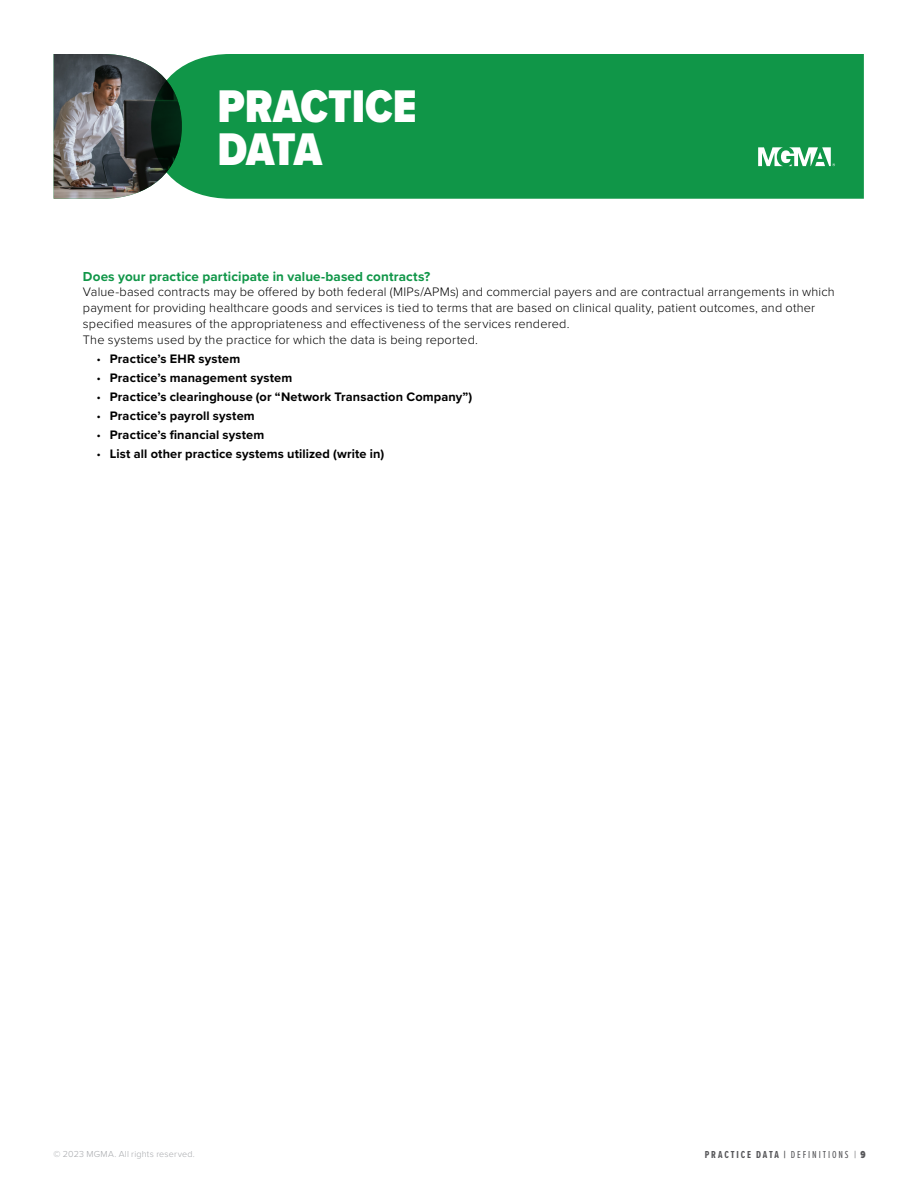
<style>
.page{position:relative;width:918px;height:1188px;background:#fff}
.page>*{position:absolute;margin:0;border:0;box-sizing:border-box;transform-origin:0 0}
.t1{font:900 47.4px/43.5px "Proxima Nova Cond";color:#fff}
.t2{font:700 13.5px "Proxima Nova";letter-spacing:.01em;color:#109648}
.t3{font:300 12.75px/15.8px "Proxima Nova";letter-spacing:.01em;color:#000}
.t4{font:700 12.75px "Proxima Nova";letter-spacing:.01em;color:#000}
.t5{font:700 10.5px "Proxima Nova Ex Cn";letter-spacing:.175em;color:#565659}
.t6{font:300 9px "Proxima Nova";letter-spacing:.025em;color:#a5a7aa}
.s1{font-weight:300}
.s2{font-weight:400}
.s3{font-family:"Proxima Nova";font-weight:300}
.s4{font-weight:900}
</style>
<div class="page">
<img style="left:54px;top:54px;width:97px;height:145px">
<div style="left:151px;top:54px;width:713px;height:145px;background:#109648"></div>
<svg style="left:758px;top:147px;width:77px;height:19px"></svg>
<h1 class="t1" style="left:217px;top:84px;width:201px">PRACTICE<br>DATA</h1>
<p class="t2" style="left:83px;top:266px;width:349px">Does your practice participate in value-based contracts?</p>
<p class="t3" style="left:83px;top:284px;width:753px">Value-based contracts may be offered by both federal (MIPs/APMs) and commercial payers and are contractual arrangements in which payment for providing healthcare goods and services is tied to terms that are based on clinical quality, patient outcomes, and other specified measures of the appropriateness and effectiveness of the services rendered.<br>The systems used by the practice for which the data is being reported.</p>
<p class="t4" style="left:96px;top:349px;width:145px"><span class="s1">•</span> Practice’s EHR system</p>
<p class="t4" style="left:96px;top:368px;width:197px"><span class="s1">•</span> Practice’s management system</p>
<p class="t4" style="left:96px;top:387px;width:377px"><span class="s1">•</span> Practice’s clearinghouse (or “Network Transaction Company”)</p>
<p class="t4" style="left:96px;top:406px;width:160px"><span class="s1">•</span> Practice’s payroll system</p>
<p class="t4" style="left:96px;top:425px;width:169px"><span class="s1">•</span> Practice’s financial system</p>
<p class="t4" style="left:96px;top:444px;width:289px"><span class="s1">•</span> List all other practice systems utilized (write in)</p>
<p class="t6" style="left:54px;top:1147px;width:143px">© 2023 MGMA. All rights reserved.</p>
<p class="t5" style="left:705px;top:1147px;width:162px">PRACTICE DATA | <span class="s2">DEFINITIONS</span> <span class="s3">|</span> <span class="s4">9</span></p>
</div>
